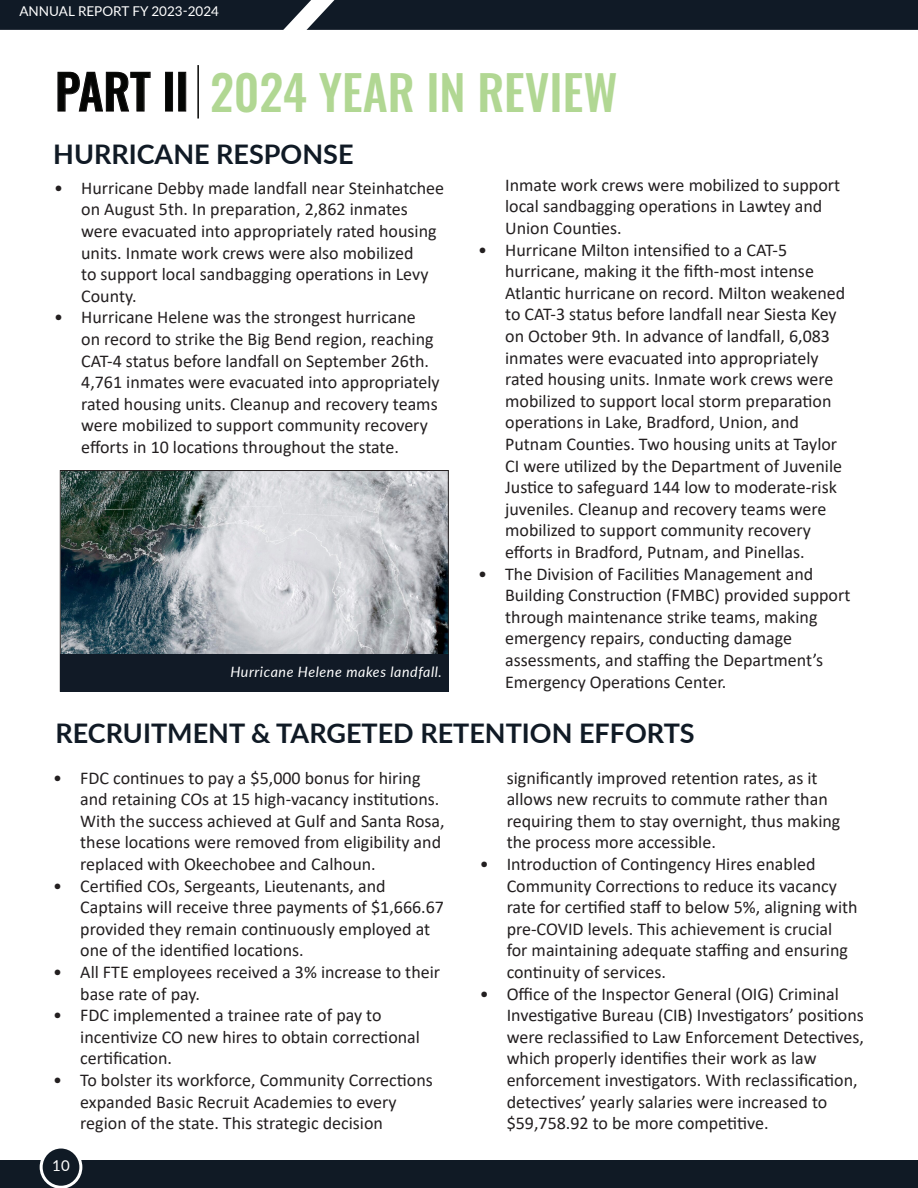
<style>
.page{position:relative;width:918px;height:1188px;background:#fff}
.page>*{position:absolute;margin:0;border:0;box-sizing:border-box;transform-origin:0 0}
.t1{font:500 48px "Oswald";color:#b1d793}
.t2{font:700 27px "Lato";color:#101a25}
.t3{font:18px/21.6px "Calibri";color:#231f20}
.t4{font:15px "Lato";color:#fff}
.t5{font:italic 14.25px "Lato";letter-spacing:.04em;color:#fff}
.t6{font:13.5px "Lato";color:#fff}
.s1{color:#231f20}
</style>
<div class="page">
<div style="left:0;top:0;width:918px;height:30px;background:#101a26"></div>
<div style="left:0;top:1161px;width:918px;height:27px;background:#101a25"></div>
<div style="left:41px;top:1147px;width:40px;height:40px;background:#101a25;border-radius:50%"></div>
<div style="left:40px;top:1146px;width:42px;height:42px;border:3px solid #fff;border-radius:50%"></div>
<hr style="left:197px;top:65px;width:2px;height:54px;background:#040503">
<img style="left:62px;top:472px;width:385px;height:183px">
<div style="left:60px;top:655px;width:389px;height:37px;background:#111a26"></div>
<p class="t6" style="left:20px;top:1px;width:201px">ANNUAL REPORT FY 2023-2024</p>
<p class="t1" style="left:55px;top:67px;width:564px"><span class="s1">PART II</span> 2024 YEAR IN REVIEW</p>
<p class="t2" style="left:53px;top:134px;width:302px">HURRICANE RESPONSE</p>
<p class="t3" style="left:81px;top:177px;width:364px;text-indent:-27px">• Hurricane Debby made landfall near Steinhatchee on August 5th. In preparation, 2,862 inmates were evacuated into appropriately rated housing units. Inmate work crews were also mobilized<br>to support local sandbagging operations in Levy County.</p>
<p class="t3" style="left:81px;top:306px;width:360px;text-indent:-27px">• Hurricane Helene was the strongest hurricane<br>on record to strike the Big Bend region, reaching CAT-4 status before landfall on September 26th.<br>4,761 inmates were evacuated into appropriately rated housing units. Cleanup and recovery teams were mobilized to support community recovery efforts in 10 locations throughout the state.</p>
<p class="t5" style="left:230px;top:661px;width:213px">Hurricane Helene makes landfall.</p>
<p class="t3" style="left:505px;top:174px;width:336px">Inmate work crews were mobilized to support local sandbagging operations in Lawtey and<br>Union Counties.</p>
<p class="t3" style="left:505px;top:238px;width:342px;text-indent:-27px">• Hurricane Milton intensified to a CAT-5 hurricane, making it the fifth-most intense Atlantic hurricane on record. Milton weakened to CAT-3 status before landfall near Siesta Key on October 9th. In advance of landfall, 6,083 inmates were evacuated into appropriately rated housing units. Inmate work crews were mobilized to support local storm preparation operations in Lake, Bradford, Union, and Putnam Counties. Two housing units at Taylor CI were utilized by the Department of Juvenile Justice to safeguard 144 low to moderate-risk juveniles. Cleanup and recovery teams were mobilized to support community recovery efforts in Bradford, Putnam, and Pinellas.</p>
<p class="t3" style="left:505px;top:562px;width:347px;text-indent:-27px">• The Division of Facilities Management and Building Construction (FMBC) provided support through maintenance strike teams, making emergency repairs, conducting damage assessments, and staffing the Department’s Emergency Operations Center.</p>
<p class="t2" style="left:55px;top:713px;width:641px">RECRUITMENT &amp; TARGETED RETENTION EFFORTS</p>
<p class="t3" style="left:80px;top:766px;width:366px;text-indent:-27px">• FDC continues to pay a $5,000 bonus for hiring and retaining COs at 15 high-vacancy institutions.<br>With the success achieved at Gulf and Santa Rosa, these locations were removed from eligibility and replaced with Okeechobee and Calhoun.</p>
<p class="t3" style="left:80px;top:874px;width:365px;text-indent:-27px">• Certified COs, Sergeants, Lieutenants, and Captains will receive three payments of $1,666.67 provided they remain continuously employed at one of the identified locations.</p>
<p class="t3" style="left:80px;top:961px;width:361px;text-indent:-27px">• All FTE employees received a 3% increase to their base rate of pay.</p>
<p class="t3" style="left:80px;top:1004px;width:341px;text-indent:-27px">• FDC implemented a trainee rate of pay to incentivize CO new hires to obtain correctional certification.</p>
<p class="t3" style="left:80px;top:1069px;width:354px;text-indent:-27px">• To bolster its workforce, Community Corrections expanded Basic Recruit Academies to every region of the state. This strategic decision</p>
<p class="t4" style="left:52px;top:1155px;width:19px">10</p>
<p class="t3" style="left:507px;top:766px;width:335px">significantly improved retention rates, as it allows new recruits to commute rather than requiring them to stay overnight, thus making the process more accessible.</p>
<p class="t3" style="left:507px;top:853px;width:353px;text-indent:-27px">• Introduction of Contingency Hires enabled Community Corrections to reduce its vacancy rate for certified staff to below 5%, aligning with pre-COVID levels. This achievement is crucial<br>for maintaining adequate staffing and ensuring continuity of services.</p>
<p class="t3" style="left:507px;top:982px;width:359px;text-indent:-27px">• Office of the Inspector General (OIG) Criminal Investigative Bureau (CIB) Investigators’ positions were reclassified to Law Enforcement Detectives, which properly identifies their work as law enforcement investigators. With reclassification, detectives’ yearly salaries were increased to $59,758.92 to be more competitive.</p>
</div>
